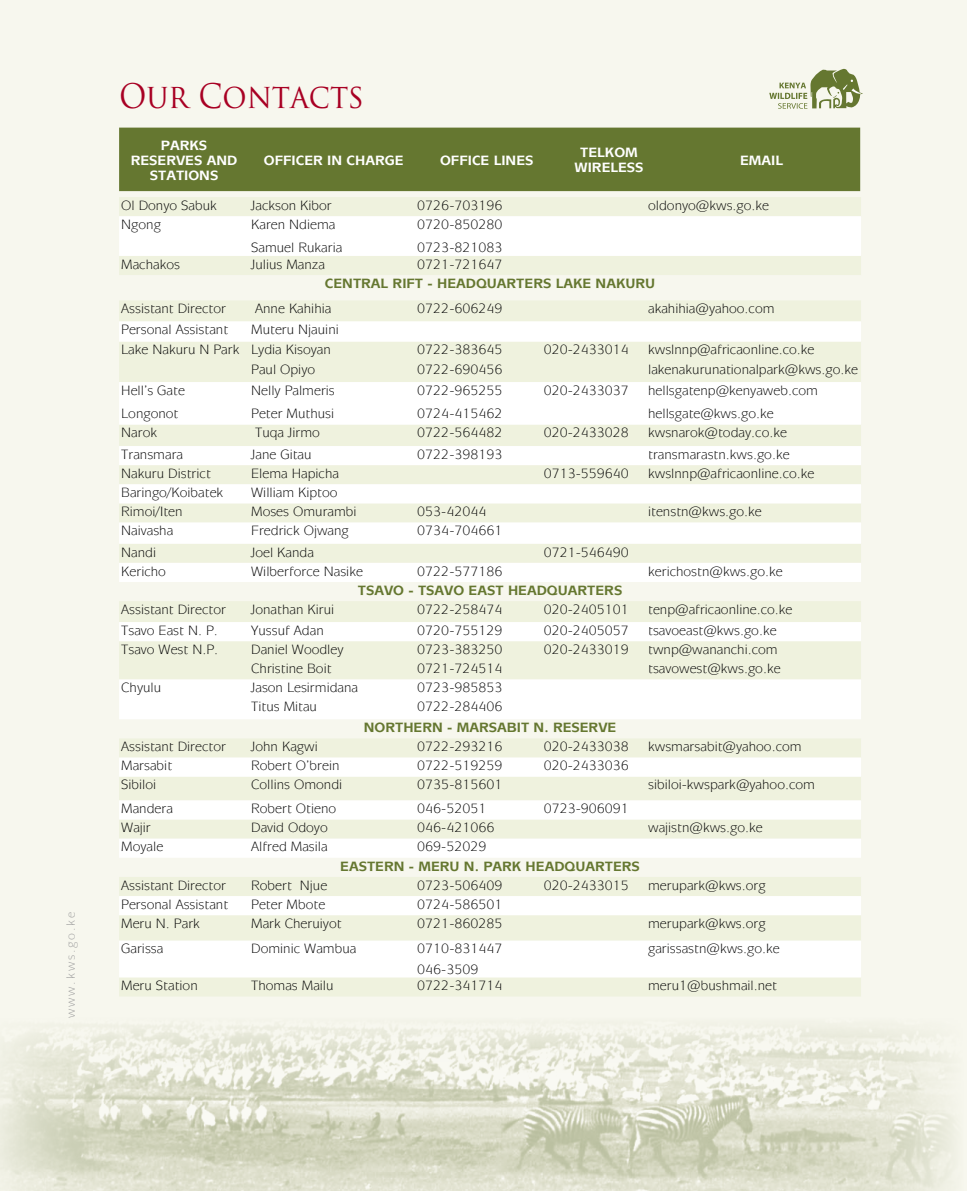
<style>
.page{position:relative;width:967px;height:1191px;background:#fff}
.page>*{position:absolute;margin:0;border:0;box-sizing:border-box;transform-origin:0 0}
.t1{font:33px "Trajan Pro";color:#a80023;scale:.91 1}
.t2{font:13.5px/20.2px "Mixage IT Cby BT";color:#000}
.t3{font:700 13.5px "Mixage IT Cby BT";color:#657730}
.t4{font:700 13.5px/15px "Mixage IT Cby BT";color:#fff;text-align:center}
.t5{font:12px "Mixage IT Cby BT";letter-spacing:.15em;color:#9e9e9e}
</style>
<div class="page">
<div style="left:0;top:0;width:966px;height:1191px;background:#f7f7ee"></div>
<img style="left:0;top:1025px;width:954px;height:166px">
<hr style="left:966px;top:0;width:1px;height:1191px;background:#f7f7ee">
<div style="left:119px;top:197px;width:742px;height:799px;background:#eff2de"></div>
<svg style="left:119px;top:216px;width:742px;height:105px"></svg>
<svg style="left:119px;top:321px;width:742px;height:656px"></svg>
<div style="left:119px;top:128px;width:741px;height:63px;background:#657730"></div>
<svg style="left:769px;top:68px;width:94px;height:41px"></svg>
<p class="t5" style="left:63px;top:1018px;width:108px;rotate:-90deg">www.kws.go.ke</p>
<h1 class="t1" style="left:119px;top:75px;width:271px">OUR CONTACTS</h1>
<p class="t4" style="left:131px;top:137px;width:108px">PARKS<br>RESERVES AND<br>STATIONS</p>
<p class="t4" style="left:264px;top:152px;width:141px">OFFICER IN CHARGE</p>
<p class="t4" style="left:440px;top:152px;width:95px">OFFICE LINES</p>
<p class="t4" style="left:574px;top:145px;width:71px">TELKOM<br>WIRELESS</p>
<p class="t4" style="left:740px;top:152px;width:44px">EMAIL</p>
<p class="t2" style="left:121px;top:195px;width:97px">Ol Donyo Sabuk</p>
<p class="t2" style="left:251px;top:195px;width:82px">Jackson Kibor</p>
<p class="t2" style="left:417px;top:195px;width:87px">0726-703196</p>
<p class="t2" style="left:648px;top:195px;width:122px">oldonyo@kws.go.ke</p>
<p class="t2" style="left:121px;top:214px;width:41px">Ngong</p>
<p class="t2" style="left:251px;top:214px;width:86px">Karen Ndiema</p>
<p class="t2" style="left:417px;top:214px;width:87px">0720-850280</p>
<p class="t2" style="left:251px;top:237px;width:93px">Samuel Rukaria</p>
<p class="t2" style="left:417px;top:237px;width:87px">0723-821083</p>
<p class="t2" style="left:121px;top:254px;width:60px">Machakos</p>
<p class="t2" style="left:251px;top:254px;width:75px">Julius Manza</p>
<p class="t2" style="left:417px;top:254px;width:87px">0721-721647</p>
<p class="t3" style="left:325px;top:275px;width:332px">CENTRAL RIFT - HEADQUARTERS LAKE NAKURU</p>
<p class="t2" style="left:121px;top:298px;width:106px">Assistant Director</p>
<p class="t2" style="left:255px;top:298px;width:78px">Anne Kahihia</p>
<p class="t2" style="left:417px;top:298px;width:87px">0722-606249</p>
<p class="t2" style="left:648px;top:298px;width:128px">akahihia@yahoo.com</p>
<p class="t2" style="left:121px;top:319px;width:108px">Personal Assistant</p>
<p class="t2" style="left:121px;top:319px;width:219px;text-indent:130px">Muteru Njauini<br>Lake Nakuru N Park Lydia Kisoyan</p>
<p class="t2" style="left:417px;top:339px;width:87px">0722-383645</p>
<p class="t2" style="left:543px;top:339px;width:87px">020-2433014</p>
<p class="t2" style="left:648px;top:339px;width:168px">kwslnnp@africaonline.co.ke</p>
<p class="t2" style="left:251px;top:359px;width:65px">Paul Opiyo</p>
<p class="t2" style="left:417px;top:359px;width:87px">0722-690456</p>
<p class="t2" style="left:648px;top:359px;width:211px">lakenakurunationalpark@kws.go.ke</p>
<p class="t2" style="left:121px;top:380px;width:65px">Hell’s Gate</p>
<p class="t2" style="left:251px;top:380px;width:85px">Nelly Palmeris</p>
<p class="t2" style="left:417px;top:380px;width:87px">0722-965255</p>
<p class="t2" style="left:543px;top:380px;width:87px">020-2433037</p>
<p class="t2" style="left:648px;top:380px;width:171px">hellsgatenp@kenyaweb.com</p>
<p class="t2" style="left:121px;top:403px;width:59px">Longonot</p>
<p class="t2" style="left:251px;top:403px;width:85px">Peter Muthusi</p>
<p class="t2" style="left:417px;top:403px;width:87px">0724-415462</p>
<p class="t2" style="left:648px;top:403px;width:127px">hellsgate@kws.go.ke</p>
<p class="t2" style="left:121px;top:422px;width:37px">Narok</p>
<p class="t2" style="left:255px;top:422px;width:66px">Tuqa Jirmo</p>
<p class="t2" style="left:417px;top:422px;width:87px">0722-564482</p>
<p class="t2" style="left:543px;top:422px;width:87px">020-2433028</p>
<p class="t2" style="left:648px;top:422px;width:140px">kwsnarok@today.co.ke</p>
<p class="t2" style="left:121px;top:444px;width:63px">Transmara</p>
<p class="t2" style="left:251px;top:444px;width:62px">Jane Gitau</p>
<p class="t2" style="left:417px;top:444px;width:87px">0722-398193</p>
<p class="t2" style="left:648px;top:444px;width:143px">transmarastn.kws.go.ke</p>
<p class="t2" style="left:121px;top:463px;width:91px">Nakuru District</p>
<p class="t2" style="left:251px;top:463px;width:89px">Elema Hapicha</p>
<p class="t2" style="left:543px;top:463px;width:87px">0713-559640</p>
<p class="t2" style="left:648px;top:463px;width:168px">kwslnnp@africaonline.co.ke</p>
<p class="t2" style="left:121px;top:482px;width:104px">Baringo/Koibatek</p>
<p class="t2" style="left:251px;top:482px;width:88px">William Kiptoo</p>
<p class="t2" style="left:121px;top:501px;width:63px">Rimoi/Iten</p>
<p class="t2" style="left:251px;top:501px;width:107px">Moses Omurambi</p>
<p class="t2" style="left:417px;top:501px;width:71px">053-42044</p>
<p class="t2" style="left:648px;top:501px;width:115px">itenstn@kws.go.ke</p>
<p class="t2" style="left:121px;top:520px;width:54px">Naivasha</p>
<p class="t2" style="left:251px;top:520px;width:99px">Fredrick Ojwang</p>
<p class="t2" style="left:417px;top:520px;width:87px">0734-704661</p>
<p class="t2" style="left:121px;top:541px;width:36px">Nandi</p>
<p class="t2" style="left:251px;top:541px;width:64px">Joel Kanda</p>
<p class="t2" style="left:543px;top:541px;width:87px">0721-546490</p>
<p class="t2" style="left:121px;top:561px;width:46px">Kericho</p>
<p class="t2" style="left:251px;top:561px;width:113px">Wilberforce Nasike</p>
<p class="t2" style="left:417px;top:561px;width:87px">0722-577186</p>
<p class="t2" style="left:648px;top:561px;width:136px">kerichostn@kws.go.ke</p>
<p class="t3" style="left:358px;top:582px;width:266px">TSAVO - TSAVO EAST HEADQUARTERS</p>
<p class="t2" style="left:121px;top:599px;width:106px">Assistant Director</p>
<p class="t2" style="left:251px;top:599px;width:84px">Jonathan Kirui</p>
<p class="t2" style="left:417px;top:599px;width:87px">0722-258474</p>
<p class="t2" style="left:543px;top:599px;width:87px">020-2405101</p>
<p class="t2" style="left:648px;top:599px;width:146px">tenp@africaonline.co.ke</p>
<p class="t2" style="left:121px;top:620px;width:98px">Tsavo East N. P.</p>
<p class="t2" style="left:251px;top:620px;width:74px">Yussuf Adan</p>
<p class="t2" style="left:417px;top:620px;width:87px">0720-755129</p>
<p class="t2" style="left:543px;top:620px;width:87px">020-2405057</p>
<p class="t2" style="left:648px;top:620px;width:130px">tsavoeast@kws.go.ke</p>
<p class="t2" style="left:121px;top:639px;width:98px">Tsavo West N.P.</p>
<p class="t2" style="left:251px;top:639px;width:94px">Daniel Woodley</p>
<p class="t2" style="left:417px;top:639px;width:87px">0723-383250</p>
<p class="t2" style="left:543px;top:639px;width:87px">020-2433019</p>
<p class="t2" style="left:648px;top:639px;width:131px">twnp@wananchi.com</p>
<p class="t2" style="left:251px;top:658px;width:82px">Christine Boit</p>
<p class="t2" style="left:417px;top:658px;width:87px">0721-724514</p>
<p class="t2" style="left:648px;top:658px;width:134px">tsavowest@kws.go.ke</p>
<p class="t2" style="left:121px;top:677px;width:42px">Chyulu</p>
<p class="t2" style="left:251px;top:677px;width:108px">Jason Lesirmidana</p>
<p class="t2" style="left:417px;top:677px;width:87px">0723-985853</p>
<p class="t2" style="left:251px;top:696px;width:67px">Titus Mitau</p>
<p class="t2" style="left:417px;top:696px;width:87px">0722-284406</p>
<p class="t3" style="left:364px;top:719px;width:254px">NORTHERN - MARSABIT N. RESERVE</p>
<p class="t2" style="left:121px;top:736px;width:106px">Assistant Director</p>
<p class="t2" style="left:251px;top:736px;width:68px">John Kagwi</p>
<p class="t2" style="left:417px;top:736px;width:87px">0722-293216</p>
<p class="t2" style="left:543px;top:736px;width:87px">020-2433038</p>
<p class="t2" style="left:648px;top:736px;width:155px">kwsmarsabit@yahoo.com</p>
<p class="t2" style="left:121px;top:755px;width:52px">Marsabit</p>
<p class="t2" style="left:251px;top:755px;width:90px">Robert O’brein</p>
<p class="t2" style="left:417px;top:755px;width:87px">0722-519259</p>
<p class="t2" style="left:543px;top:755px;width:87px">020-2433036</p>
<p class="t2" style="left:121px;top:774px;width:36px">Sibiloi</p>
<p class="t2" style="left:251px;top:774px;width:93px">Collins Omondi</p>
<p class="t2" style="left:417px;top:774px;width:87px">0735-815601</p>
<p class="t2" style="left:648px;top:774px;width:168px">sibiloi-kwspark@yahoo.com</p>
<p class="t2" style="left:121px;top:798px;width:53px">Mandera</p>
<p class="t2" style="left:251px;top:798px;width:86px">Robert Otieno</p>
<p class="t2" style="left:417px;top:798px;width:71px">046-52051</p>
<p class="t2" style="left:543px;top:798px;width:87px">0723-906091</p>
<p class="t2" style="left:121px;top:817px;width:31px">Wajir</p>
<p class="t2" style="left:251px;top:817px;width:78px">David Odoyo</p>
<p class="t2" style="left:417px;top:817px;width:79px">046-421066</p>
<p class="t2" style="left:648px;top:817px;width:116px">wajistn@kws.go.ke</p>
<p class="t2" style="left:121px;top:836px;width:43px">Moyale</p>
<p class="t2" style="left:251px;top:836px;width:78px">Alfred Masila</p>
<p class="t2" style="left:417px;top:836px;width:71px">069-52029</p>
<p class="t3" style="left:340px;top:857px;width:301px">EASTERN - MERU N. PARK HEADQUARTERS</p>
<p class="t2" style="left:121px;top:875px;width:106px">Assistant Director</p>
<p class="t2" style="left:251px;top:875px;width:78px">Robert Njue</p>
<p class="t2" style="left:417px;top:875px;width:87px">0723-506409</p>
<p class="t2" style="left:543px;top:875px;width:87px">020-2433015</p>
<p class="t2" style="left:648px;top:875px;width:119px">merupark@kws.org</p>
<p class="t2" style="left:121px;top:894px;width:108px">Personal Assistant</p>
<p class="t2" style="left:251px;top:894px;width:76px">Peter Mbote</p>
<p class="t2" style="left:417px;top:894px;width:87px">0724-586501</p>
<p class="t2" style="left:121px;top:913px;width:80px">Meru N. Park</p>
<p class="t2" style="left:251px;top:913px;width:92px">Mark Cheruiyot</p>
<p class="t2" style="left:417px;top:913px;width:87px">0721-860285</p>
<p class="t2" style="left:648px;top:913px;width:119px">merupark@kws.org</p>
<p class="t2" style="left:121px;top:938px;width:44px">Garissa</p>
<p class="t2" style="left:251px;top:938px;width:107px">Dominic Wambua</p>
<p class="t2" style="left:417px;top:938px;width:87px;line-height:21px">0710-831447<br>046-3509</p>
<p class="t2" style="left:648px;top:938px;width:133px">garissastn@kws.go.ke</p>
<p class="t2" style="left:121px;top:975px;width:78px">Meru Station</p>
<p class="t2" style="left:251px;top:975px;width:84px">Thomas Mailu</p>
<p class="t2" style="left:417px;top:975px;width:87px">0722-341714</p>
<p class="t2" style="left:648px;top:975px;width:130px">meru1@bushmail.net</p>
</div>
